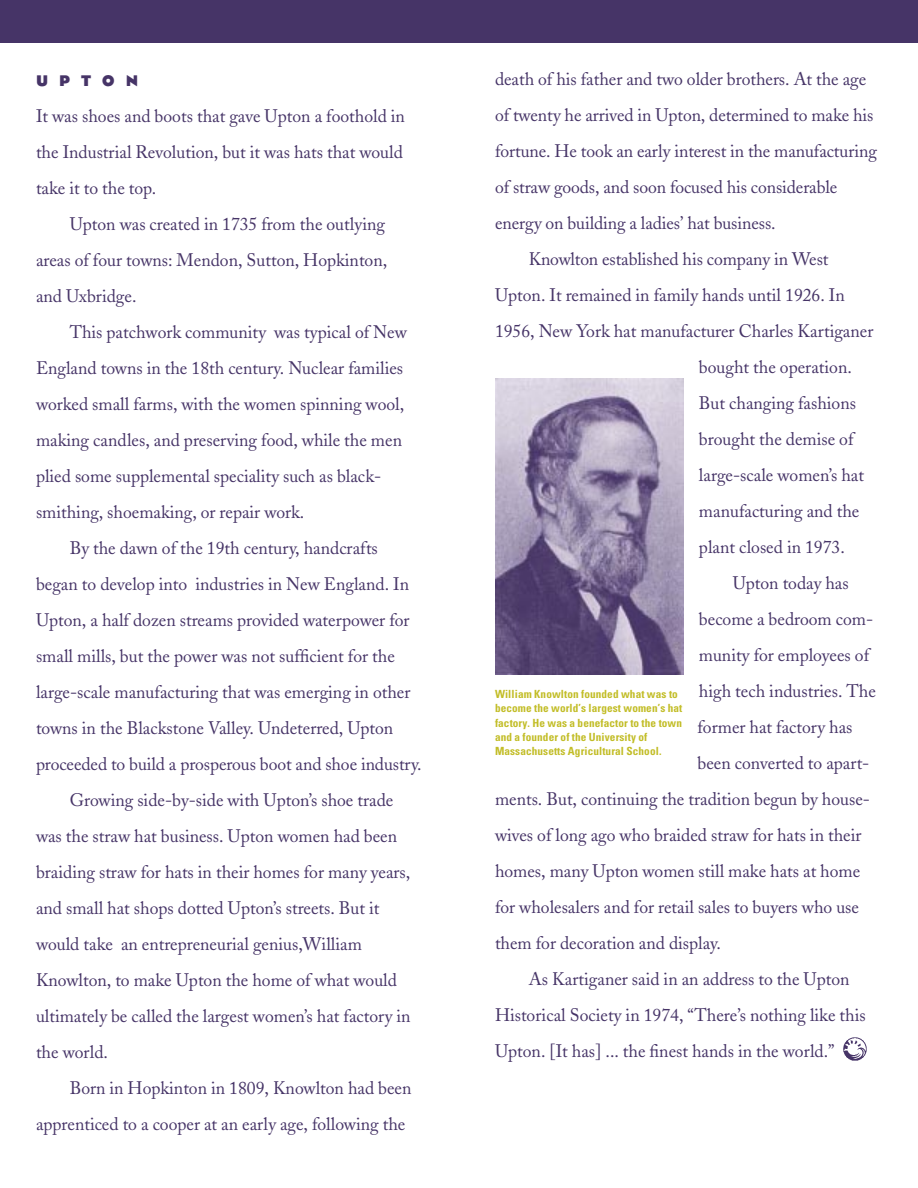
<style>
.page{position:relative;width:918px;height:1188px;background:#fff}
.page>*{position:absolute;margin:0;border:0;box-sizing:border-box;transform-origin:0 0}
.t1{font:18px/36px "Adobe Caslon";color:#463467;text-align:justify}
.t2{font:700 15.75px "Bureau Eagle";letter-spacing:.695em;color:#463467}
.t3{font:700 condensed 11.25px/14.2px "Univers";letter-spacing:.01em;color:#c2bd27}
</style>
<div class="page">
<div style="left:0;top:0;width:459px;height:44px;background:#463467"></div>
<div style="left:459px;top:0;width:459px;height:44px;background:#463467"></div>
<img style="left:844px;top:1038px;width:23px;height:23px">
<img style="left:495px;top:378px;width:189px;height:296px">
<p class="t2" style="left:36px;top:75px;width:104px">UPTON</p>
<p class="t1" style="left:36px;top:100px;width:371px">It was shoes and boots that gave Upton a foothold in the Industrial Revolution, but it was hats that would take it to the top.</p>
<p class="t1" style="left:36px;top:208px;width:353px;text-align:left;text-indent:34px">Upton was created in 1735 from the outlying areas of four towns: Mendon, Sutton, Hopkinton, and Uxbridge.</p>
<p class="t1" style="left:70px;top:316px;width:339px">This patchwork community was typical of New</p>
<p class="t1" style="left:36px;top:352px;width:369px">England towns in the 18th century. Nuclear families</p>
<p class="t1" style="left:36px;top:388px;width:370px">worked small farms, with the women spinning wool,</p>
<p class="t1" style="left:36px;top:424px;width:368px">making candles, and preserving food, while the men</p>
<p class="t1" style="left:36px;top:460px;width:347px">plied some supplemental speciality such as black-</p>
<p class="t1" style="left:36px;top:496px;width:270px">smithing, shoemaking, or repair work.</p>
<p class="t1" style="left:70px;top:532px;width:310px">By the dawn of the 19th century, handcrafts</p>
<p class="t1" style="left:36px;top:568px;width:375px">began to develop into industries in New England. In</p>
<p class="t1" style="left:36px;top:604px;width:375px">Upton, a half dozen streams provided waterpower for</p>
<p class="t1" style="left:36px;top:640px;width:360px">small mills, but the power was not sufficient for the</p>
<p class="t1" style="left:36px;top:676px;width:376px">large-scale manufacturing that was emerging in other</p>
<p class="t1" style="left:36px;top:712px;width:359px">towns in the Blackstone Valley. Undeterred, Upton</p>
<p class="t1" style="left:36px;top:748px;width:387px">proceeded to build a prosperous boot and shoe industry.</p>
<p class="t1" style="left:70px;top:784px;width:325px">Growing side-by-side with Upton’s shoe trade</p>
<p class="t1" style="left:36px;top:820px;width:363px">was the straw hat business. Upton women had been</p>
<p class="t1" style="left:36px;top:856px;width:376px">braiding straw for hats in their homes for many years,</p>
<p class="t1" style="left:36px;top:892px;width:345px">and small hat shops dotted Upton’s streets. But it</p>
<p class="t1" style="left:36px;top:928px;width:327px">would take an entrepreneurial genius,William</p>
<p class="t1" style="left:36px;top:964px;width:362px">Knowlton, to make Upton the home of what would</p>
<p class="t1" style="left:36px;top:1000px;width:376px">ultimately be called the largest women’s hat factory in</p>
<p class="t1" style="left:36px;top:1036px;width:74px">the world.</p>
<p class="t1" style="left:70px;top:1072px;width:343px">Born in Hopkinton in 1809, Knowlton had been</p>
<p class="t1" style="left:36px;top:1108px;width:371px">apprenticed to a cooper at an early age, following the</p>
<p class="t1" style="left:495px;top:63px;width:373px">death of his father and two older brothers. At the age</p>
<p class="t1" style="left:495px;top:99px;width:380px">of twenty he arrived in Upton, determined to make his</p>
<p class="t1" style="left:495px;top:135px;width:383px">fortune. He took an early interest in the manufacturing</p>
<p class="t1" style="left:495px;top:171px;width:344px">of straw goods, and soon focused his considerable</p>
<p class="t1" style="left:495px;top:207px;width:282px">energy on building a ladies’ hat business.</p>
<p class="t1" style="left:529px;top:243px;width:301px">Knowlton established his company in West</p>
<p class="t1" style="left:495px;top:279px;width:351px">Upton. It remained in family hands until 1926. In</p>
<p class="t1" style="left:495px;top:315px;width:380px">1956, New York hat manufacturer Charles Kartiganer</p>
<p class="t1" style="left:699px;top:351px;width:154px">bought the operation.</p>
<p class="t1" style="left:699px;top:387px;width:159px">But changing fashions</p>
<p class="t1" style="left:699px;top:423px;width:156px">brought the demise of</p>
<p class="t1" style="left:699px;top:459px;width:167px">large-scale women’s hat</p>
<p class="t1" style="left:699px;top:495px;width:162px">manufacturing and the</p>
<p class="t1" style="left:699px;top:531px;width:147px">plant closed in 1973.</p>
<p class="t1" style="left:733px;top:567px;width:118px">Upton today has</p>
<p class="t1" style="left:699px;top:603px;width:176px">become a bedroom com-</p>
<p class="t1" style="left:699px;top:639px;width:172px">munity for employees of</p>
<p class="t1" style="left:699px;top:675px;width:178px">high tech industries. The</p>
<p class="t1" style="left:698px;top:711px;width:157px">former hat factory has</p>
<p class="t1" style="left:698px;top:747px;width:173px">been converted to apart-</p>
<p class="t1" style="left:495px;top:783px;width:377px">ments. But, continuing the tradition begun by house-</p>
<p class="t1" style="left:495px;top:819px;width:368px">wives of long ago who braided straw for hats in their</p>
<p class="t1" style="left:495px;top:855px;width:367px">homes, many Upton women still make hats at home</p>
<p class="t1" style="left:495px;top:891px;width:366px">for wholesalers and for retail sales to buyers who use</p>
<p class="t1" style="left:495px;top:927px;width:227px">them for decoration and display.</p>
<p class="t1" style="left:529px;top:963px;width:322px">As Kartiganer said in an address to the Upton</p>
<p class="t1" style="left:495px;top:999px;width:372px">Historical Society in 1974, “There’s nothing like this</p>
<p class="t1" style="left:495px;top:1035px;width:341px">Upton. [It has] ... the finest hands in the world.”</p>
<p class="t3" style="left:495px;top:688px;width:189px">William Knowlton founded what was to become the world’s largest women’s hat factory. He was a benefactor to the town and a founder of the University of Massachusetts Agricultural School.</p>
</div>
